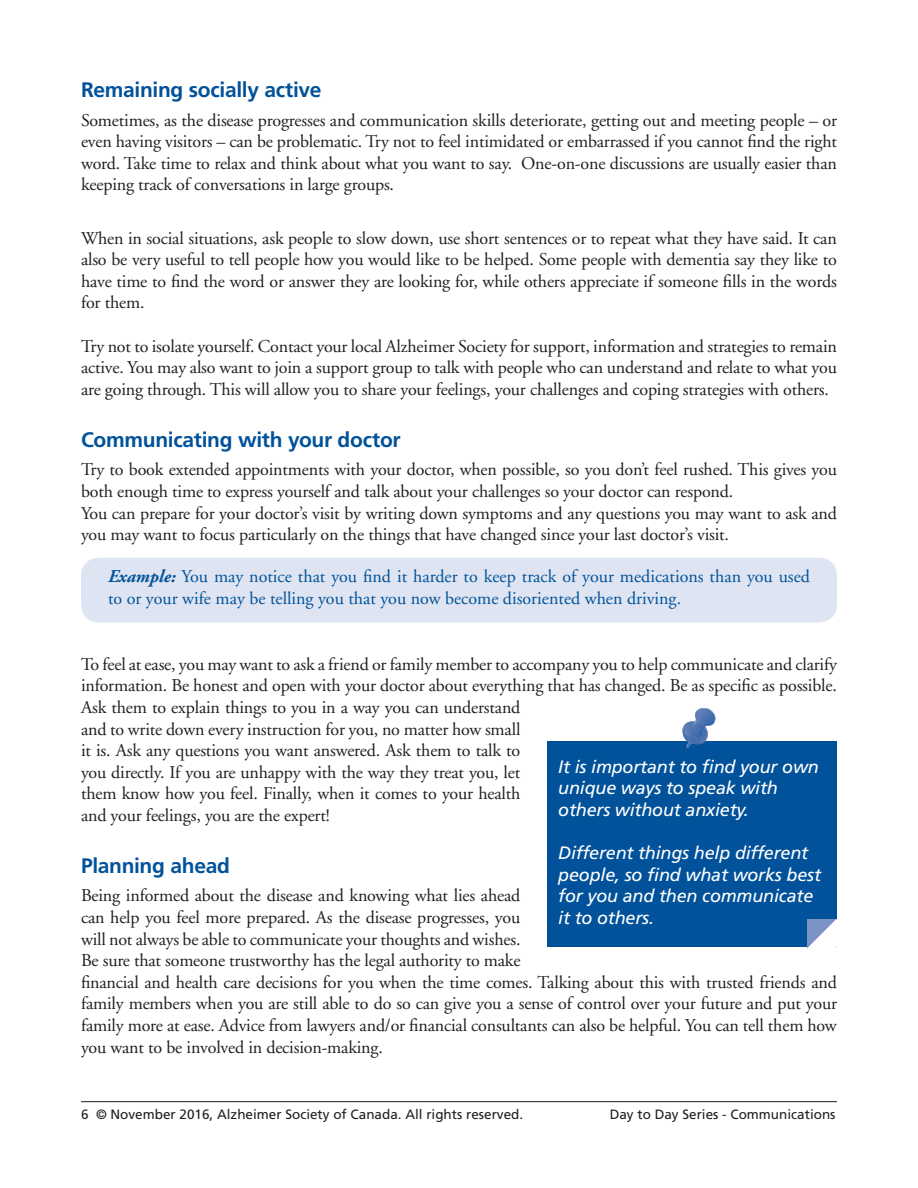
<style>
.page{position:relative;width:918px;height:1188px;background:#fff}
.page>*{position:absolute;margin:0;border:0;box-sizing:border-box;transform-origin:0 0}
.Headline_1{font:700 21px "Frutiger";letter-spacing:-.015em;color:#01529a}
.Paragraph_Style_1{font:18px/21.6px "Adobe Garamond";letter-spacing:-.01em;color:#231f20}
.Call_outs_in_blue_bo{font:italic 18px/21.6px "Frutiger";letter-spacing:-.01em;color:#fff}
.Text_in_Blue_Tint_bo{font:18px/21.6px "Adobe Garamond";color:#01529a}
.t1{font:13.5px "Frutiger";color:#231f20}
.s1{font-weight:700;font-style:italic}
</style>
<div class="page">
<hr style="left:81px;top:1101px;width:756px;height:1px;background:#231f20">
<div style="left:81px;top:558px;width:756px;height:64px;background:#dee4f1;border-radius:18px"></div>
<div style="left:547px;top:741px;width:289px;height:206px;background:#01529a"></div>
<svg style="left:808px;top:919px;width:29px;height:29px"></svg>
<img style="left:682px;top:708px;width:34px;height:40px">
<p class="Headline_1" style="left:81px;top:78px;width:242px">Remaining socially active</p>
<p class="Paragraph_Style_1" style="left:81px;top:110px;width:758px;text-align:justify">Sometimes, as the disease progresses and communication skills deteriorate, getting out and meeting people – or even having visitors – can be problematic. Try not to feel intimidated or embarrassed if you cannot find the right word. Take time to relax and think about what you want to say. One-on-one discussions are usually easier than keeping track of conversations in large groups.</p>
<p class="Paragraph_Style_1" style="left:81px;top:228px;width:757px;text-align:justify">When in social situations, ask people to slow down, use short sentences or to repeat what they have said. It can also be very useful to tell people how you would like to be helped. Some people with dementia say they like to have time to find the word or answer they are looking for, while others appreciate if someone fills in the words for them.</p>
<p class="Paragraph_Style_1" style="left:81px;top:336px;width:757px;text-align:justify">Try not to isolate yourself. Contact your local Alzheimer Society for support, information and strategies to remain active. You may also want to join a support group to talk with people who can understand and relate to what you are going through. This will allow you to share your feelings, your challenges and coping strategies with others.</p>
<p class="Headline_1" style="left:81px;top:427px;width:321px">Communicating with your doctor</p>
<p class="Paragraph_Style_1" style="left:81px;top:459px;width:758px">Try to book extended appointments with your doctor, when possible, so you don’t feel rushed. This gives you both enough time to express yourself and talk about your challenges so your doctor can respond.</p>
<p class="Paragraph_Style_1" style="left:81px;top:502px;width:758px">You can prepare for your doctor’s visit by writing down symptoms and any questions you may want to ask and you may want to focus particularly on the things that have changed since your last doctor’s visit.</p>
<p class="Text_in_Blue_Tint_bo" style="left:108px;top:566px;width:704px"><span class="s1">Example:</span> You may notice that you find it harder to keep track of your medications than you used to or your wife may be telling you that you now become disoriented when driving.</p>
<p class="Paragraph_Style_1" style="left:81px;top:654px;width:757px">To feel at ease, you may want to ask a friend or family member to accompany you to help communicate and clarify information. Be honest and open with your doctor about everything that has changed. Be as specific as possible.<br>Ask them to explain things to you in a way you can understand<br>and to write down every instruction for you, no matter how small<br>it is. Ask any questions you want answered. Ask them to talk to<br>you directly. If you are unhappy with the way they treat you, let<br>them know how you feel. Finally, when it comes to your health<br>and your feelings, you are the expert!</p>
<p class="Headline_1" style="left:81px;top:854px;width:151px">Planning ahead</p>
<p class="Paragraph_Style_1" style="left:81px;top:885px;width:758px">Being informed about the disease and knowing what lies ahead<br>can help you feel more prepared. As the disease progresses, you<br>will not always be able to communicate your thoughts and wishes.<br>Be sure that someone trustworthy has the legal authority to make<br>financial and health care decisions for you when the time comes. Talking about this with trusted friends and family members when you are still able to do so can give you a sense of control over your future and put your family more at ease. Advice from lawyers and/or financial consultants can also be helpful. You can tell them how you want to be involved in decision-making.</p>
<p class="Call_outs_in_blue_bo" style="left:558px;top:755px;width:262px">It is important to find your own unique ways to speak with others without anxiety.</p>
<p class="Call_outs_in_blue_bo" style="left:558px;top:842px;width:264px">Different things help different people, so find what works best for you and then communicate it to others.</p>
<p class="t1" style="left:81px;top:1107px;width:444px">6 © November 2016, Alzheimer Society of Canada. All rights reserved.</p>
<p class="t1" style="left:610px;top:1107px;width:227px">Day to Day Series - Communications</p>
</div>
